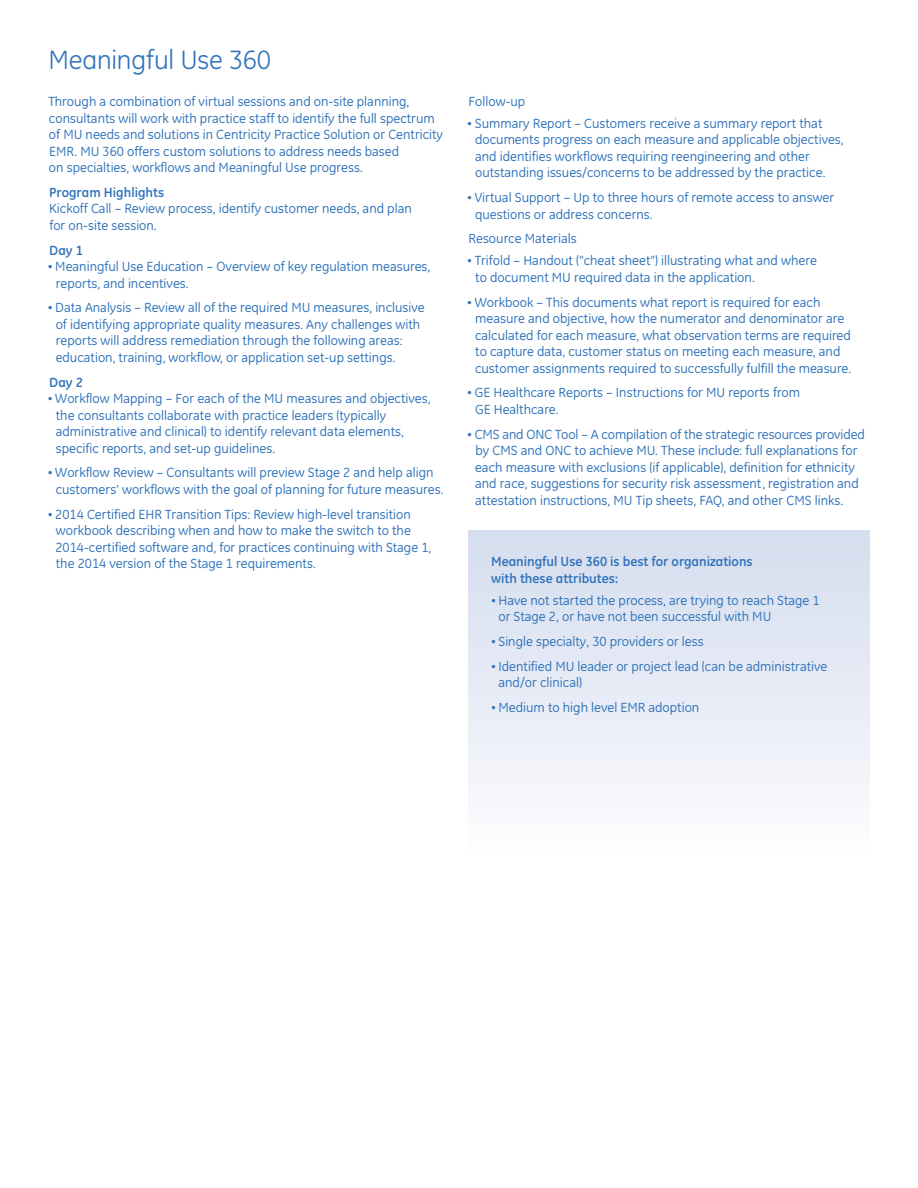
<style>
.page{position:relative;width:918px;height:1188px;background:#fff}
.page>*{position:absolute;margin:0;border:0;box-sizing:border-box;transform-origin:0 0}
.Head_Small_18_21{font:27px "GE Inspira";letter-spacing:-.005em;color:#3073ba}
.Intro_12_15{font:13.5px/16.5px "GE Inspira Book Alt";color:#3073ba}
.subhead_2{font:700 13.5px/16.5px "GE Inspira";color:#3073ba}
.s1{font-family:"GE Inspira";font-size:10.5px}
</style>
<div class="page">
<div style="left:468px;top:530px;width:401px;height:351px;background:linear-gradient(to bottom,#d4dcee,#fff)"></div>
<p class="Head_Small_18_21" style="left:48px;top:44px;width:224px">Meaningful Use 360</p>
<p class="Intro_12_15" style="left:48px;top:93px;width:396px">Through a combination of virtual sessions and on-site planning, consultants will work with practice staff to identify the full spectrum of MU needs and solutions in Centricity Practice Solution or Centricity EMR. MU 360 offers custom solutions to address needs based<br>on specialties, workflows and Meaningful Use progress.</p>
<p class="subhead_2" style="left:49px;top:184px;width:116px">Program Highlights</p>
<p class="Intro_12_15" style="left:49px;top:200px;width:364px">Kickoff Call – Review process, identify customer needs, and plan for on-site session.</p>
<p class="subhead_2" style="left:49px;top:241px;width:35px">Day 1</p>
<p class="Intro_12_15" style="left:56px;top:258px;width:376px;text-indent:-8px"><span class="s1">•</span> Meaningful Use Education – Overview of key regulation measures, reports, and incentives.</p>
<p class="Intro_12_15" style="left:56px;top:299px;width:371px;text-indent:-8px"><span class="s1">•</span> Data Analysis – Review all of the required MU measures, inclusive of identifying appropriate quality measures. Any challenges with reports will address remediation through the following areas: education, training, workflow, or application set-up settings.</p>
<p class="subhead_2" style="left:49px;top:373px;width:35px">Day 2</p>
<p class="Intro_12_15" style="left:56px;top:390px;width:376px;text-indent:-8px"><span class="s1">•</span> Workflow Mapping – For each of the MU measures and objectives, the consultants collaborate with practice leaders (typically administrative and clinical) to identify relevant data elements, specific reports, and set-up guidelines.</p>
<p class="Intro_12_15" style="left:56px;top:464px;width:389px;text-indent:-8px"><span class="s1">•</span> Workflow Review – Consultants will preview Stage 2 and help align customers’ workflows with the goal of planning for future measures.</p>
<p class="Intro_12_15" style="left:55px;top:506px;width:377px;text-indent:-8px"><span class="s1">•</span> 2014 Certified EHR Transition Tips: Review high-level transition workbook describing when and how to make the switch to the 2014-certified software and, for practices continuing with Stage 1, the 2014 version of the Stage 1 requirements.</p>
<p class="Intro_12_15" style="left:469px;top:93px;width:58px">Follow-up</p>
<p class="Intro_12_15" style="left:475px;top:115px;width:370px;text-indent:-8px"><span class="s1">•</span> Summary Report – Customers receive a summary report that documents progress on each measure and applicable objectives, and identifies workflows requiring reengineering and other outstanding issues/concerns to be addressed by the practice.</p>
<p class="Intro_12_15" style="left:475px;top:189px;width:361px;text-indent:-8px"><span class="s1">•</span> Virtual Support – Up to three hours of remote access to answer questions or address concerns.</p>
<p class="Intro_12_15" style="left:469px;top:231px;width:110px">Resource Materials</p>
<p class="Intro_12_15" style="left:475px;top:253px;width:343px;text-indent:-8px"><span class="s1">•</span> Trifold – Handout (“cheat sheet”) illustrating what and where to document MU required data in the application.</p>
<p class="Intro_12_15" style="left:475px;top:294px;width:378px;text-indent:-8px"><span class="s1">•</span> Workbook – This documents what report is required for each measure and objective, how the numerator and denominator are calculated for each measure, what observation terms are required to capture data, customer status on meeting each measure, and customer assignments required to successfully fulfill the measure.</p>
<p class="Intro_12_15" style="left:475px;top:385px;width:327px;text-indent:-8px"><span class="s1">•</span> GE Healthcare Reports – Instructions for MU reports from<br>GE Healthcare.</p>
<p class="Intro_12_15" style="left:475px;top:426px;width:391px;text-indent:-8px"><span class="s1">•</span> CMS and ONC Tool – A compilation of the strategic resources provided by CMS and ONC to achieve MU. These include: full explanations for each measure with exclusions (if applicable), definition for ethnicity and race, suggestions for security risk assessment, registration and attestation instructions, MU Tip sheets, FAQ, and other CMS links.</p>
<p class="subhead_2" style="left:491px;top:553px;width:263px">Meaningful Use 360 is best for organizations with these attributes:</p>
<p class="Intro_12_15" style="left:498px;top:592px;width:323px;text-indent:-7px"><span class="s1">•</span> Have not started the process, are trying to reach Stage 1 or Stage 2, or have not been successful with MU</p>
<p class="Intro_12_15" style="left:491px;top:633px;width:214px"><span class="s1">•</span> Single specialty, 30 providers or less</p>
<p class="Intro_12_15" style="left:498px;top:658px;width:330px;text-indent:-7px"><span class="s1">•</span> Identified MU leader or project lead (can be administrative and/or clinical)</p>
<p class="Intro_12_15" style="left:491px;top:699px;width:210px"><span class="s1">•</span> Medium to high level EMR adoption</p>
</div>
